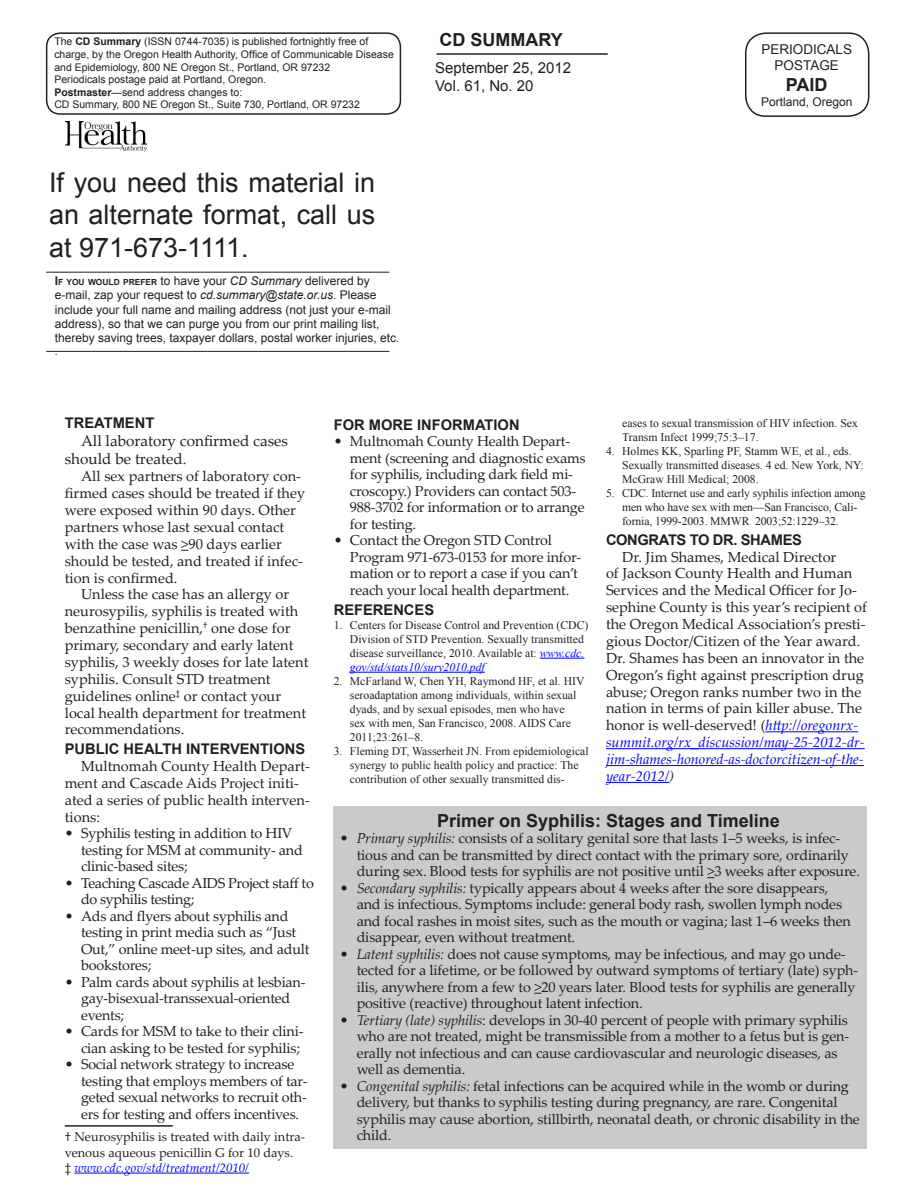
<style>
.page{position:relative;width:918px;height:1188px;background:#fff}
.page>*{position:absolute;margin:0;border:0;box-sizing:border-box;transform-origin:0 0}
.t1{font:27px/32.4px "Arial";color:#231f20;text-align:justify}
.t2{font:700 18px "Arial";color:#231f20}
.t3{font:15.3px/18.3px "Palatino Linotype";color:#231f20}
.t4{font:15px "Arial";color:#231f20}
.subheading{font:700 14.7px "Arial";color:#231f20}
.subheading-2{font:700 14.7px "Arial";letter-spacing:-.025em;color:#231f20}
.t5{font:14.55px/16.8px "Palatino Linotype";color:#231f20}
.bullet_indents{font:14.4px/16.5px "Palatino Linotype";letter-spacing:-.01em;color:#231f20}
.t6{font:13.5px "Arial";color:#231f20}
.t7{font:12.75px/15.3px "Palatino Linotype";color:#231f20}
.t8{font:italic 12.75px "Palatino Linotype";color:#00f}
.First_paragraph{font:12px/14.4px "Arial";color:#231f20}
.references{font:11.7px/14.1px "Times New Roman";color:#231f20}
.First_paragraph-2{font:10.5px/12.6px "Arial";color:#231f20}
.s1{font-weight:700}
.s2{font-weight:700;font-size:8.4px}
.s3{font-style:italic}
.s4{font-size:10.5px}
.s5{font-style:normal;color:#231f20}
.s6{font-style:italic;color:#00f}
</style>
<div class="page">
<hr style="left:436px;top:53px;width:172px;height:2px;background:#231f20">
<div style="left:46px;top:32px;width:355px;height:83px;border:2px solid #231f20;border-radius:14px"></div>
<div style="left:745px;top:32px;width:124px;height:85px;border:2px solid #231f20;border-radius:20px"></div>
<img style="left:66px;top:122px;width:80px;height:30px">
<hr style="left:46px;top:272px;width:343px;height:1px;background:#231f20">
<hr style="left:46px;top:351px;width:343px;height:1px;background:#231f20">
<hr style="left:65px;top:1125px;width:108px;height:2px;background:#231f20">
<hr style="left:74px;top:1173px;width:175px;height:1px;background:#00f">
<hr style="left:540px;top:658px;width:44px;height:1px;background:#00f">
<hr style="left:350px;top:672px;width:135px;height:1px;background:#00f">
<hr style="left:766px;top:731px;width:92px;height:1px;background:#00f">
<hr style="left:606px;top:748px;width:259px;height:1px;background:#00f">
<hr style="left:606px;top:765px;width:258px;height:1px;background:#00f">
<hr style="left:606px;top:782px;width:63px;height:1px;background:#00f">
<div style="left:334px;top:807px;width:533px;height:342px;background:#c9cacc"></div>
<p class="First_paragraph-2" style="left:54px;top:36px;width:315px">The <span class="s1">CD Summary</span> (ISSN 0744-7035) is published fortnightly free of</p>
<p class="t2" style="left:440px;top:27px;width:125px">CD SUMMARY</p>
<p class="First_paragraph-2" style="left:54px;top:48px;width:341px">charge, by the Oregon Health Authority, Office of Communicable Disease and Epidemiology, 800 NE Oregon St., Portland, OR 97232</p>
<p class="First_paragraph-2" style="left:54px;top:73px;width:213px">Periodicals postage paid at Portland, Oregon.</p>
<p class="First_paragraph-2" style="left:54px;top:86px;width:189px"><span class="s1">Postmaster</span>—send address changes to:</p>
<p class="First_paragraph-2" style="left:54px;top:99px;width:307px">CD Summary, 800 NE Oregon St., Suite 730, Portland, OR 97232</p>
<p class="t4" style="left:435px;top:58px;width:137px">September 25, 2012</p>
<p class="t4" style="left:435px;top:76px;width:100px">Vol. 61, No. 20</p>
<p class="t1" style="left:49px;top:167px;width:328px">If you need this material in an alternate format, call us at 971-673-1111.</p>
<p class="First_paragraph" style="left:55px;top:274px;width:346px"><span class="s1">I</span><span class="s2">F YOU WOULD PREFER</span> to have your <span class="s3">CD Summary</span> delivered by e-mail, zap your request to <span class="s3">cd.summary@state.or.us</span>. Please include your full name and mailing address (not just your e-mail address), so that we can purge you from our print mailing list, thereby saving trees, taxpayer dollars, postal worker injuries, etc<span class="s4">.</span></p>
<p class="First_paragraph-2" style="left:55px;top:345px;width:4px">.</p>
<p class="t6" style="left:761px;top:40px;width:92px">PERIODICALS</p>
<p class="t6" style="left:775px;top:56px;width:66px">POSTAGE</p>
<p class="t2" style="left:786px;top:73px;width:43px">PAID</p>
<p class="First_paragraph" style="left:761px;top:95px;width:93px">Portland, Oregon</p>
<p class="subheading" style="left:65px;top:413px;width:91px">TREATMENT</p>
<p class="t3" style="left:65px;top:431px;width:225px;text-indent:16px">All laboratory confirmed cases should be treated.</p>
<p class="t5" style="left:65px;top:467px;width:242px;text-indent:16px">All sex partners of laboratory con&shy;firmed cases should be treated if they were exposed within 90 days. Other partners whose last sexual contact with the case was &gt;90 days earlier should be tested, and treated if infec&shy;tion is confirmed.</p>
<p class="t5" style="left:65px;top:586px;width:245px;text-indent:16px">Unless the case has an allergy or neurosypilis, syphilis is treated with benzathine penicillin,<sup>†</sup> one dose for primary, secondary and early latent syphilis, 3 weekly doses for late latent syphilis. Consult STD treatment guidelines online<sup>‡</sup> or contact your local health department for treatment recommendations.</p>
<p class="subheading" style="left:65px;top:739px;width:242px">PUBLIC HEALTH INTERVENTIONS</p>
<p class="t5" style="left:65px;top:757px;width:247px;text-indent:16px">Multnomah County Health Depart&shy;ment and Cascade Aids Project initi&shy;ated a series of public health interven&shy;tions:</p>
<p class="bullet_indents" style="left:81px;top:825px;width:223px;text-indent:-16px">• Syphilis testing in addition to HIV testing for MSM at community- and clinic-based sites;</p>
<p class="bullet_indents" style="left:81px;top:874px;width:234px;text-indent:-16px">• Teaching Cascade AIDS Project staff to do syphilis testing;</p>
<p class="bullet_indents" style="left:81px;top:907px;width:230px;text-indent:-16px">• Ads and flyers about syphilis and testing in print media such as “Just<br>Out,” online meet-up sites, and adult bookstores;</p>
<p class="bullet_indents" style="left:81px;top:973px;width:226px;text-indent:-16px">• Palm cards about syphilis at lesbian&shy;gay-bisexual-transsexual-oriented events;</p>
<p class="bullet_indents" style="left:65px;top:1023px;width:240px;text-align:right">• Cards for MSM to take to their clini&shy;cian asking to be tested for syphilis;</p>
<p class="bullet_indents" style="left:81px;top:1056px;width:228px;text-indent:-16px">• Social network strategy to increase testing that employs members of tar&shy;geted sexual networks to recruit oth&shy;ers for testing and offers incentives.</p>
<p class="t7" style="left:65px;top:1129px;width:242px">† Neurosyphilis is treated with daily intra&shy;venous aqueous penicillin G for 10 days.</p>
<p class="t8" style="left:65px;top:1158px;width:186px"><span class="s5">‡</span> www.cdc.gov/std/treatment/2010/</p>
<p class="references" style="left:622px;top:415px;width:237px">eases to sexual transmission of HIV infection. Sex<br>Transm Infect 1999;75:3–17.</p>
<p class="references" style="left:622px;top:444px;width:243px;text-indent:-16px">4. Holmes KK, Sparling PF, Stamm WE, et al., eds.<br>Sexually transmitted diseases. 4 ed. New York, NY:<br>McGraw Hill Medical; 2008.</p>
<p class="references" style="left:622px;top:486px;width:245px;text-indent:-16px">5. CDC. Internet use and early syphilis infection among men who have sex with men—San Francisco, Cali&shy;fornia, 1999-2003. MMWR 2003;52:1229–32.</p>
<p class="subheading-2" style="left:606px;top:530px;width:197px">CONGRATS TO DR. SHAMES</p>
<p class="t5" style="left:606px;top:548px;width:262px;text-indent:16px">Dr. Jim Shames, Medical Director<br>of Jackson County Health and Human Services and the Medical Officer for Jo&shy;sephine County is this year’s recipient of the Oregon Medical Association’s presti&shy;gious Doctor/Citizen of the Year award.<br>Dr. Shames has been an innovator in the Oregon’s fight against prescription drug abuse; Oregon ranks number two in the nation in terms of pain killer abuse. The honor is well-deserved! (<span class="s6">http://oregonrx&shy;summit.org/rx_discussion/may-25-2012-dr&shy;jim-shames-honored-as-doctorcitizen-of-the&shy;year-2012/</span><span class="s3">)</span></p>
<p class="t2" style="left:437px;top:809px;width:344px">Primer on Syphilis: Stages and Timeline</p>
<p class="bullet_indents" style="left:357px;top:830px;width:505px;text-indent:-16px"><span class="s3">• Primary syphilis:</span> consists of a solitary genital sore that lasts 1–5 weeks, is infec&shy;tious and can be transmitted by direct contact with the primary sore, ordinarily during sex. Blood tests for syphilis are not positive until &gt;3 weeks after exposure.</p>
<p class="bullet_indents" style="left:357px;top:879px;width:496px;text-indent:-16px"><span class="s3">• Secondary syphilis:</span> typically appears about 4 weeks after the sore disappears, and is infectious. Symptoms include: general body rash, swollen lymph nodes and focal rashes in moist sites, such as the mouth or vagina; last 1–6 weeks then disappear, even without treatment.</p>
<p class="bullet_indents" style="left:357px;top:945px;width:503px;text-indent:-16px"><span class="s3">• Latent syphilis:</span> does not cause symptoms, may be infectious, and may go unde&shy;tected for a lifetime, or be followed by outward symptoms of tertiary (late) syph&shy;ilis, anywhere from a few to &gt;20 years later. Blood tests for syphilis are generally positive (reactive) throughout latent infection.</p>
<p class="bullet_indents" style="left:357px;top:1011px;width:494px;text-indent:-16px"><span class="s3">• Tertiary (late) syphilis</span>: develops in 30-40 percent of people with primary syphilis who are not treated, might be transmissible from a mother to a fetus but is gen&shy;erally not infectious and can cause cardiovascular and neurologic diseases, as well as dementia.</p>
<p class="bullet_indents" style="left:357px;top:1077px;width:505px;text-indent:-16px"><span class="s3">• Congenital syphilis:</span> fetal infections can be acquired while in the womb or during delivery, but thanks to syphilis testing during pregnancy, are rare. Congenital syphilis may cause abortion, stillbirth, neonatal death, or chronic disability in the child.</p>
<p class="subheading" style="left:334px;top:415px;width:187px">FOR MORE INFORMATION</p>
<p class="bullet_indents" style="left:350px;top:433px;width:237px;text-indent:-16px">• Multnomah County Health Depart&shy;ment (screening and diagnostic exams for syphilis, including dark field mi&shy;croscopy.) Providers can contact 503- 988-3702 for information or to arrange for testing.</p>
<p class="bullet_indents" style="left:350px;top:532px;width:233px;text-indent:-16px">• Contact the Oregon STD Control Program 971-673-0153 for more infor&shy;mation or to report a case if you can’t reach your local health department.</p>
<p class="subheading" style="left:334px;top:600px;width:102px">REFERENCES</p>
<p class="references" style="left:350px;top:618px;width:240px;text-indent:-16px">1. Centers for Disease Control and Prevention (CDC)<br>Division of STD Prevention. Sexually transmitted disease surveillance, 2010. Available at: <span class="s6">www.cdc. gov/std/stats10/surv2010.pdf</span></p>
<p class="references" style="left:350px;top:674px;width:236px;text-indent:-16px">2. McFarland W, Chen YH, Raymond HF, et al. HIV seroadaptation among individuals, within sexual dyads, and by sexual episodes, men who have<br>sex with men, San Francisco, 2008. AIDS Care 2011;23:261–8.</p>
<p class="references" style="left:350px;top:744px;width:240px;text-indent:-16px">3. Fleming DT, Wasserheit JN. From epidemiological synergy to public health policy and practice: The contribution of other sexually transmitted dis-</p>
</div>
